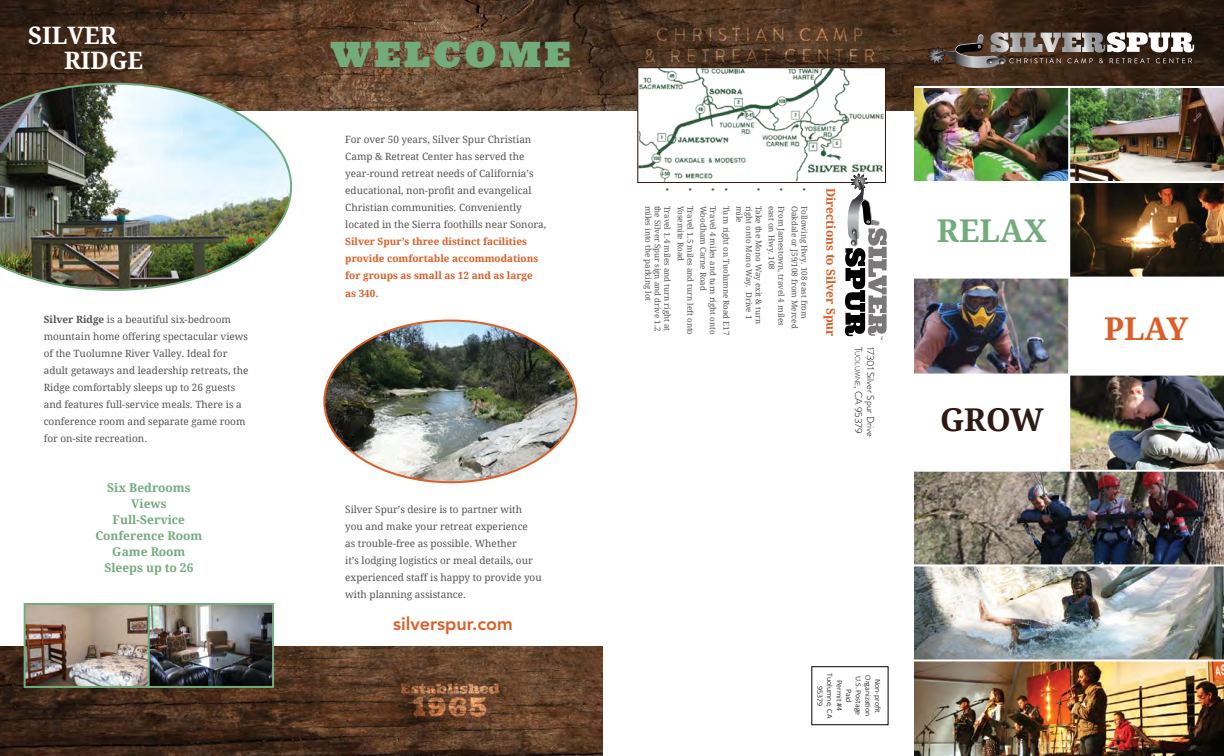
<style>
.page{position:relative;width:1224px;height:756px;background:#fff}
.page>*{position:absolute;margin:0;border:0;box-sizing:border-box;transform-origin:0 0}
.t1{font:35px "Ultra";letter-spacing:.1em;color:#72ac7d}
.t2{font:700 31.4px "Droid Serif";color:#72ac7d}
.t3{font:700 31.4px "Droid Serif";color:#dc5e27}
.t4{font:700 31.4px "Droid Serif";color:#2e1a15}
.t5{font:700 24px/25px "Droid Serif";color:#fff}
.t6{font:800 18px "Avenir";color:#dc5e27}
.t7{font:700 12px/16px "Droid Serif";color:#72ac7d;text-align:center}
.t8{font:700 12px "Droid Serif";color:#dc5e27}
.t9{font:10px/17px "Droid Serif";color:#545456}
.t10{font:700 10px/17px "Droid Serif";color:#dc5e27}
.t11{font:300 10px "Brandon Grotesque";color:#000}
.t12{font:300 10px "Brandon Grotesque";color:#000}
.t13{font:8px/9.6px "Droid Serif";color:#545456}
.t14{font:300 8px/9.6px "Calibri";color:#000;text-align:center}
.s1{font-weight:700}
.s2{font-size:7px}
</style>
<div class="page">
<img style="left:0;top:0;width:1224px;height:110px">
<img style="left:0;top:646px;width:603px;height:110px">
<img style="left:639px;top:69px;width:245px;height:112px">
<div style="left:637px;top:67px;width:249px;height:116px;border:1px solid #2e1a15"></div>
<img style="left:324px;top:321px;width:252px;height:161px">
<img style="left:0;top:83px;width:292px;height:208px">
<img style="left:27px;top:606px;width:244px;height:79px">
<div style="left:24px;top:603px;width:126px;height:85px;border:2px solid #72ac7d"></div>
<div style="left:148px;top:603px;width:126px;height:85px;border:2px solid #72ac7d"></div>
<svg style="left:927px;top:32px;width:270px;height:36px;background:#70645c"></svg>
<img style="left:1070px;top:376px;width:154px;height:94px">
<img style="left:914px;top:279px;width:154px;height:95px">
<img style="left:1070px;top:183px;width:154px;height:94px">
<img style="left:914px;top:88px;width:310px;height:93px">
<hr style="left:914px;top:86px;width:310px;height:2px;background:#fff">
<hr style="left:1068px;top:88px;width:2px;height:384px;background:#fff">
<img style="left:914px;top:472px;width:310px;height:284px">
<hr style="left:914px;top:564px;width:310px;height:2px;background:#fff">
<hr style="left:914px;top:660px;width:310px;height:2px;background:#fff">
<svg style="left:845px;top:173px;width:42px;height:167px"></svg>
<h3 class="t5" style="left:64px;top:24px;width:81px;text-indent:-36px">SILVER<br>RIDGE</h3>
<p class="t9" style="left:44px;top:311px;width:206px"><span class="s1">Silver Ridge</span> is a beautiful six-bedroom mountain home offering spectacular views of the Tuolumne River Valley. Ideal for adult getaways and leadership retreats, the Ridge comfortably sleeps up to 26 guests and features full-service meals. There is a conference room and separate game room for on-site recreation.</p>
<p class="t7" style="left:95px;top:480px;width:108px">Six Bedrooms<br>Views<br>Full-Service<br>Conference Room<br>Game Room<br>Sleeps up to 26</p>
<h1 class="t1" style="left:330px;top:32px;width:241px">WELCOME</h1>
<p class="t9" style="left:345px;top:131px;width:203px">For over 50 years, Silver Spur Christian Camp &amp; Retreat Center has served the year-round retreat needs of California’s educational, non-profit and evangelical Christian communities. Conveniently located in the Sierra foothills near Sonora,</p>
<p class="t10" style="left:345px;top:233px;width:195px">Silver Spur’s three distinct facilities provide comfortable accommodations for groups as small as 12 and as large</p>
<p class="t10" style="left:345px;top:285px;width:35px">as 340.</p>
<p class="t9" style="left:345px;top:501px;width:198px">Silver Spur’s desire is to partner with you and make your retreat experience<br>as trouble-free as possible. Whether<br>it’s lodging logistics or meal details, our experienced staff is happy to provide you with planning assistance.</p>
<h3 class="t6" style="left:393px;top:613px;width:121px">silverspur.com</h3>
<p class="t13" style="left:809px;top:188px;width:4px;rotate:90deg">•</p>
<p class="t8" style="left:838px;top:188px;width:151px;rotate:90deg">Directions to Silver Spur</p>
<p class="t13" style="left:672px;top:188px;width:145px;rotate:90deg">• Travel 1.4 miles and turn right at</p>
<p class="t13" style="left:695px;top:206px;width:131px;text-indent:-18px;rotate:90deg">• Travel 1.5 miles and turn left onto<br>Yosemite Road</p>
<p class="t13" style="left:718px;top:206px;width:130px;text-indent:-18px;rotate:90deg">• Travel 4 miles and turn right onto<br>Woodham Carne Road</p>
<p class="t13" style="left:731px;top:188px;width:149px;rotate:90deg">• Turn right on Tuolumne Road E17</p>
<p class="t13" style="left:763px;top:188px;width:138px;rotate:90deg">• Take the Mono Way exit &amp; turn</p>
<p class="t13" style="left:786px;top:206px;width:121px;text-indent:-18px;rotate:90deg">• From Jamestown, travel 4 miles east on Hwy. 108</p>
<p class="t13" style="left:653px;top:206px;width:97px;rotate:90deg">miles into the parking lot</p>
<p class="t13" style="left:663px;top:206px;width:128px;rotate:90deg">the Silver Spur sign and drive 1.2</p>
<p class="t13" style="left:744px;top:206px;width:18px;rotate:90deg">mile</p>
<p class="t13" style="left:754px;top:206px;width:115px;rotate:90deg">right onto Mono Way. Drive 1</p>
<p class="t13" style="left:809px;top:206px;width:124px;rotate:90deg">Following Hwy. 108 east from<br>Oakdale or J59/108 from Merced</p>
<p class="t12" style="left:866px;top:347px;width:88px;rotate:90deg">T<span class="s2">uolumne</span>, CA 95379</p>
<p class="t11" style="left:878px;top:347px;width:92px;rotate:90deg">17301 Silver Spur Drive</p>
<h2 class="t2" style="left:937px;top:211px;width:111px">RELAX</h2>
<h2 class="t4" style="left:940px;top:400px;width:105px">GROW</h2>
<h2 class="t3" style="left:1104px;top:309px;width:86px">PLAY</h2>
<p class="t14" style="left:854px;top:673px;width:46px;rotate:90deg">Paid<br>Permit #4<br>Tuolumne, CA<br>95379</p>
<p class="t14" style="left:863px;top:676px;width:41px;rotate:90deg">U.S. Postage</p>
<p class="t14" style="left:873px;top:675px;width:42px;rotate:90deg">Organization</p>
<p class="t14" style="left:883px;top:679px;width:35px;rotate:90deg">Non-profit</p>
</div>
